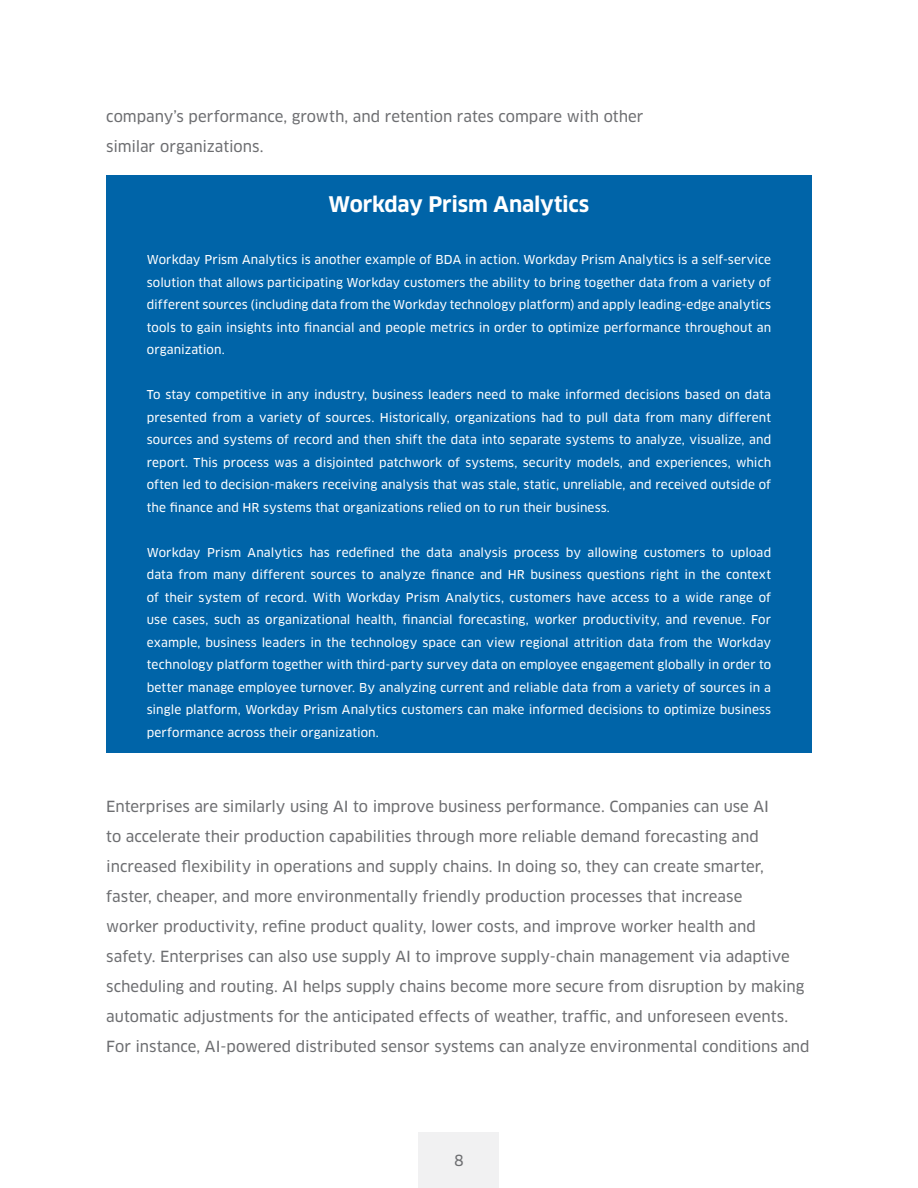
<style>
.page{position:relative;width:918px;height:1188px;background:#fff}
.page>*{position:absolute;margin:0;border:0;box-sizing:border-box;transform-origin:0 0}
.t1{font:700 21px "Clan OT";letter-spacing:-.01em;color:#fff}
.t2{font:15px/30px "Clan OT News";color:#6d6e71}
.t3{font:12px/22.5px "Clan OT News";letter-spacing:.005em;color:#fff;text-align:justify}
</style>
<div class="page">
<div style="left:418px;top:1133px;width:82px;height:55px;background:#f1f1f2"></div>
<div style="left:106px;top:176px;width:706px;height:577px;background:#0064a8"></div>
<p class="t2" style="left:106px;top:101px;width:539px">company’s performance, growth, and retention rates compare with other similar organizations.</p>
<h1 class="t1" style="left:329px;top:192px;width:262px">Workday Prism Analytics</h1>
<p class="t3" style="left:147px;top:248px;width:626px">Workday Prism Analytics is another example of BDA in action. Workday Prism Analytics is a self-service solution that allows participating Workday customers the ability to bring together data from a variety of different sources (including data from the Workday technology platform) and apply leading-edge analytics tools to gain insights into financial and people metrics in order to optimize performance throughout an organization.</p>
<p class="t3" style="left:147px;top:383px;width:626px">To stay competitive in any industry, business leaders need to make informed decisions based on data presented from a variety of sources. Historically, organizations had to pull data from many different sources and systems of record and then shift the data into separate systems to analyze, visualize, and report. This process was a disjointed patchwork of systems, security models, and experiences, which often led to decision-makers receiving analysis that was stale, static, unreliable, and received outside of the finance and HR systems that organizations relied on to run their business.</p>
<p class="t3" style="left:147px;top:541px;width:626px">Workday Prism Analytics has redefined the data analysis process by allowing customers to upload data from many different sources to analyze finance and HR business questions right in the context of their system of record. With Workday Prism Analytics, customers have access to a wide range of use cases, such as organizational health, financial forecasting, worker productivity, and revenue. For example, business leaders in the technology space can view regional attrition data from the Workday technology platform together with third-party survey data on employee engagement globally in order to better manage employee turnover. By analyzing current and reliable data from a variety of sources in a single platform, Workday Prism Analytics customers can make informed decisions to optimize business performance across their organization.</p>
<p class="t2" style="left:106px;top:791px;width:705px">Enterprises are similarly using AI to improve business performance. Companies can use AI<br>to accelerate their production capabilities through more reliable demand forecasting and increased flexibility in operations and supply chains. In doing so, they can create smarter, faster, cheaper, and more environmentally friendly production processes that increase<br>worker productivity, refine product quality, lower costs, and improve worker health and<br>safety. Enterprises can also use supply AI to improve supply-chain management via adaptive scheduling and routing. AI helps supply chains become more secure from disruption by making automatic adjustments for the anticipated effects of weather, traffic, and unforeseen events.<br>For instance, AI-powered distributed sensor systems can analyze environmental conditions and</p>
<p class="t2" style="left:454px;top:1145px;width:11px">8</p>
</div>
